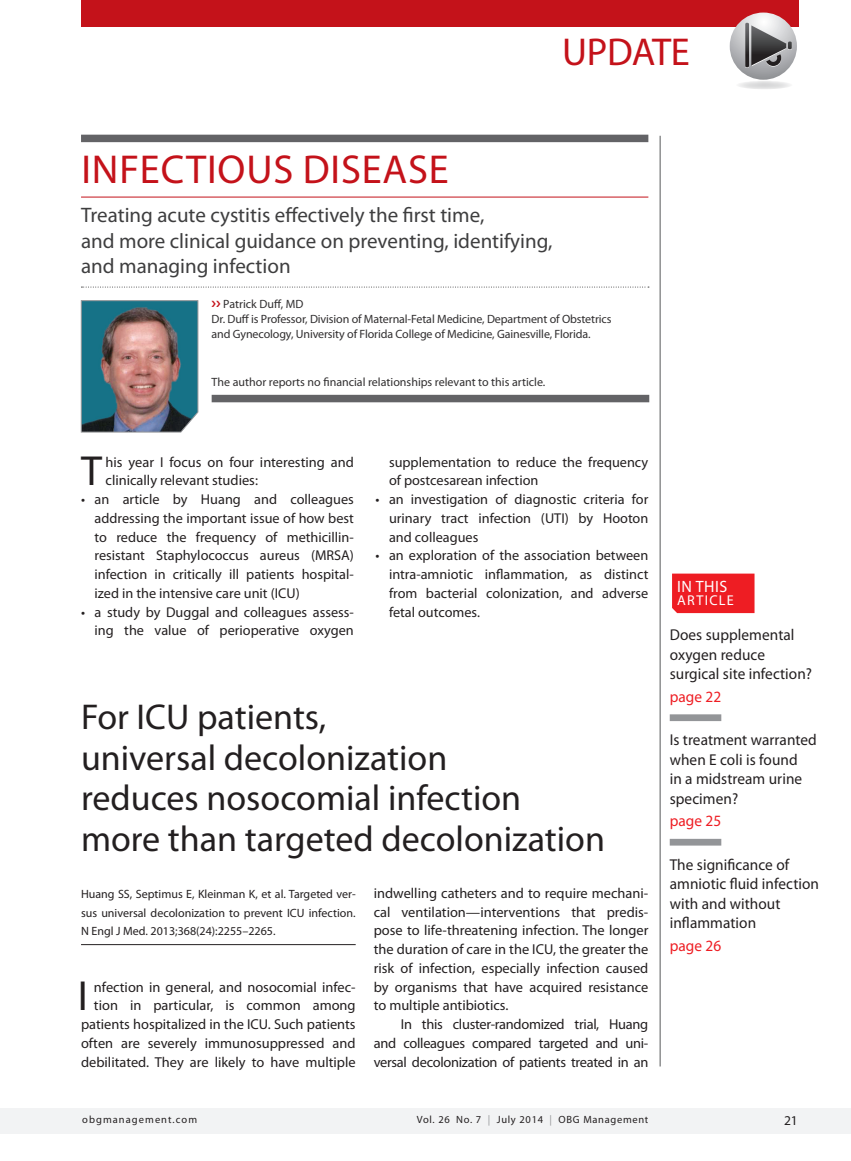
<style>
.page{position:relative;width:851px;height:1161px;background:#fff}
.page>*{position:absolute;margin:0;border:0;box-sizing:border-box;transform-origin:0 0}
.Drop_CapPara{font:42.15px "Myriad Pro";color:#231f20}
.Article_Title{font:40.5px "Myriad Pro";letter-spacing:.02em;color:#c4121a}
.t1{font:39px "Myriad Pro";letter-spacing:-.01em;color:#c4121a}
.Item_hed{font:36px/40.5px "Myriad Pro";color:#231f20}
.Deck{font:21px/25.5px "Myriad Pro";color:#3e3e3f}
.t2{font:16.5px "Myriad Pro";letter-spacing:.035em;color:#fff}
.t3{font:15.75px/19.5px "Myriad Pro";letter-spacing:.005em;color:#231f20}
.t4{font:15.75px "Myriad Pro";letter-spacing:.005em;color:#ee1d23}
.Drop_CapPara-2{font:14.4px/18.8px "Myriad Pro";color:#231f20}
.Body_Copy{font:14.4px/18.8px "Myriad Pro";letter-spacing:-.02em;color:#231f20;text-align:justify}
.Bulleted_Copy{font:14.25px/18.8px "Myriad Pro";color:#231f20;text-align:justify}
.t5{font:14.25px "Myriad Pro";letter-spacing:.09em;color:#fff}
.t6{font:13.5px "Myriad Pro";color:#231f20}
.Author_Credentials{font:12px/15px "Myriad Pro";letter-spacing:-.01em;color:#312f30}
.Citation{font:12px/18.8px "Myriad Pro";color:#231f20;text-align:justify}
.Disclosure{font:12px "Myriad Pro";color:#312f30}
.Author{font:12px "Myriad Pro";color:#312f30}
.t7{font:10.5px "Myriad Pro";letter-spacing:.065em;color:#231f20}
.t8{font:10.5px "Myriad Pro";letter-spacing:.1em;color:#231f20}
.s1{color:#939598}
</style>
<div class="page">
<hr style="left:659px;top:136px;width:1px;height:931px;background:#57585a">
<div style="left:0;top:1108px;width:850px;height:26px;background:#f2f3f4"></div>
<div style="left:81px;top:135px;width:567px;height:7px;background:#636366"></div>
<hr style="left:81px;top:197px;width:567px;height:1px;background:#c4121a">
<svg style="left:81px;top:287px;width:568px;height:1px"></svg>
<div style="left:81px;top:0;width:717px;height:27px;background:#c4121a"></div>
<div style="left:212px;top:395px;width:437px;height:7px;background:#636366"></div>
<img style="left:81px;top:300px;width:117px;height:133px">
<div style="left:672px;top:574px;width:82px;height:39px;background:#ee1d23"></div>
<div style="left:669px;top:714px;width:52px;height:7px;background:#939598"></div>
<div style="left:669px;top:839px;width:52px;height:7px;background:#939598"></div>
<hr style="left:81px;top:944px;width:275px;height:1px;background:#231f20">
<svg style="left:736px;top:81px;width:56px;height:8px"></svg>
<svg style="left:729px;top:13px;width:67px;height:67px"></svg>
<svg style="left:745px;top:23px;width:46px;height:46px;background:#848486"></svg>
<p class="t1" style="left:562px;top:28px;width:129px">UPDATE</p>
<p class="Article_Title" style="left:81px;top:145px;width:369px">INFECTIOUS DISEASE</p>
<p class="Deck" style="left:81px;top:202px;width:473px">Treating acute cystitis effectively the first time,<br>and more clinical guidance on preventing, identifying, and managing infection</p>
<p class="Author" style="left:223px;top:296px;width:82px">Patrick Duff, MD</p>
<p class="Author_Credentials" style="left:212px;top:311px;width:401px">Dr. Duff is Professor, Division of Maternal-Fetal Medicine, Department of Obstetrics and Gynecology, University of Florida College of Medicine, Gainesville, Florida.</p>
<p class="Disclosure" style="left:212px;top:374px;width:335px">The author reports no financial relationships relevant to this article.</p>
<p class="Drop_CapPara" style="left:81px;top:445px;width:22px">T</p>
<p class="Drop_CapPara-2" style="left:105px;top:452px;width:250px">his year I focus on four interesting and clinically relevant studies:</p>
<p class="Bulleted_Copy" style="left:94px;top:490px;width:261px;text-indent:-14px">• an article by Huang and colleagues addressing the important issue of how best to reduce the frequency of methicillin&shy;resistant Staphylococcus aureus (MRSA) infection in critically ill patients hospital&shy;ized in the intensive care unit (ICU)</p>
<p class="Bulleted_Copy" style="left:81px;top:602px;width:274px;text-align:right">• a study by Duggal and colleagues assess&shy;ing the value of perioperative oxygen</p>
<p class="Bulleted_Copy" style="left:389px;top:452px;width:261px">supplementation to reduce the frequency of postcesarean infection</p>
<p class="Bulleted_Copy" style="left:389px;top:490px;width:261px;text-indent:-14px">• an investigation of diagnostic criteria for urinary tract infection (UTI) by Hooton and colleagues</p>
<p class="Bulleted_Copy" style="left:389px;top:546px;width:261px;text-indent:-14px">• an exploration of the association between intra-amniotic inflammation, as distinct from bacterial colonization, and adverse fetal outcomes.</p>
<p class="Item_hed" style="left:81px;top:697px;width:525px">For ICU patients,<br>universal decolonization<br>reduces nosocomial infection more than targeted decolonization</p>
<p class="Citation" style="left:81px;top:884px;width:276px">Huang SS, Septimus E, Kleinman K, et al. Targeted ver&shy;sus universal decolonization to prevent ICU infection.<br>N Engl J Med. 2013;368(24):2255–2265.</p>
<p class="Drop_CapPara-2" style="left:81px;top:977px;width:276px;text-align:right">nfection in general, and nosocomial infec&shy;tion in particular, is common among patients hospitalized in the ICU. Such patients often are severely immunosuppressed and debilitated. They are likely to have multiple</p>
<p class="Drop_CapPara" style="left:78px;top:970px;width:12px">I</p>
<p class="Drop_CapPara-2" style="left:374px;top:883px;width:276px;text-align:justify">indwelling catheters and to require mechani&shy;cal ventilation—interventions that predis&shy;pose to life-threatening infection. The longer the duration of care in the ICU, the greater the risk of infection, especially infection caused by organisms that have acquired resistance to multiple antibiotics.</p>
<p class="Body_Copy" style="left:374px;top:1015px;width:276px;text-indent:27px">In this cluster-randomized trial, Huang and colleagues compared targeted and uni&shy;versal decolonization of patients treated in an</p>
<p class="t2" style="left:677px;top:576px;width:52px">IN THIS</p>
<p class="t5" style="left:677px;top:592px;width:58px">ARTICLE</p>
<p class="t3" style="left:669px;top:625px;width:144px">Does supplemental oxygen reduce surgical site infection?</p>
<p class="t4" style="left:669px;top:687px;width:53px">page 22</p>
<p class="t3" style="left:669px;top:730px;width:149px">Is treatment warranted when E coli is found<br>in a midstream urine specimen?</p>
<p class="t4" style="left:669px;top:811px;width:53px">page 25</p>
<p class="t3" style="left:669px;top:854px;width:151px">The significance of amniotic fluid infection with and without inflammation</p>
<p class="t4" style="left:669px;top:936px;width:53px">page 26</p>
<p class="t8" style="left:82px;top:1114px;width:116px">obgmanagement.com</p>
<p class="t7" style="left:417px;top:1114px;width:233px">Vol. 26 No. 7 <span class="s1">|</span> July 2014 <span class="s1">|</span> OBG Management</p>
<p class="t6" style="left:784px;top:1112px;width:15px">21</p>
</div>
